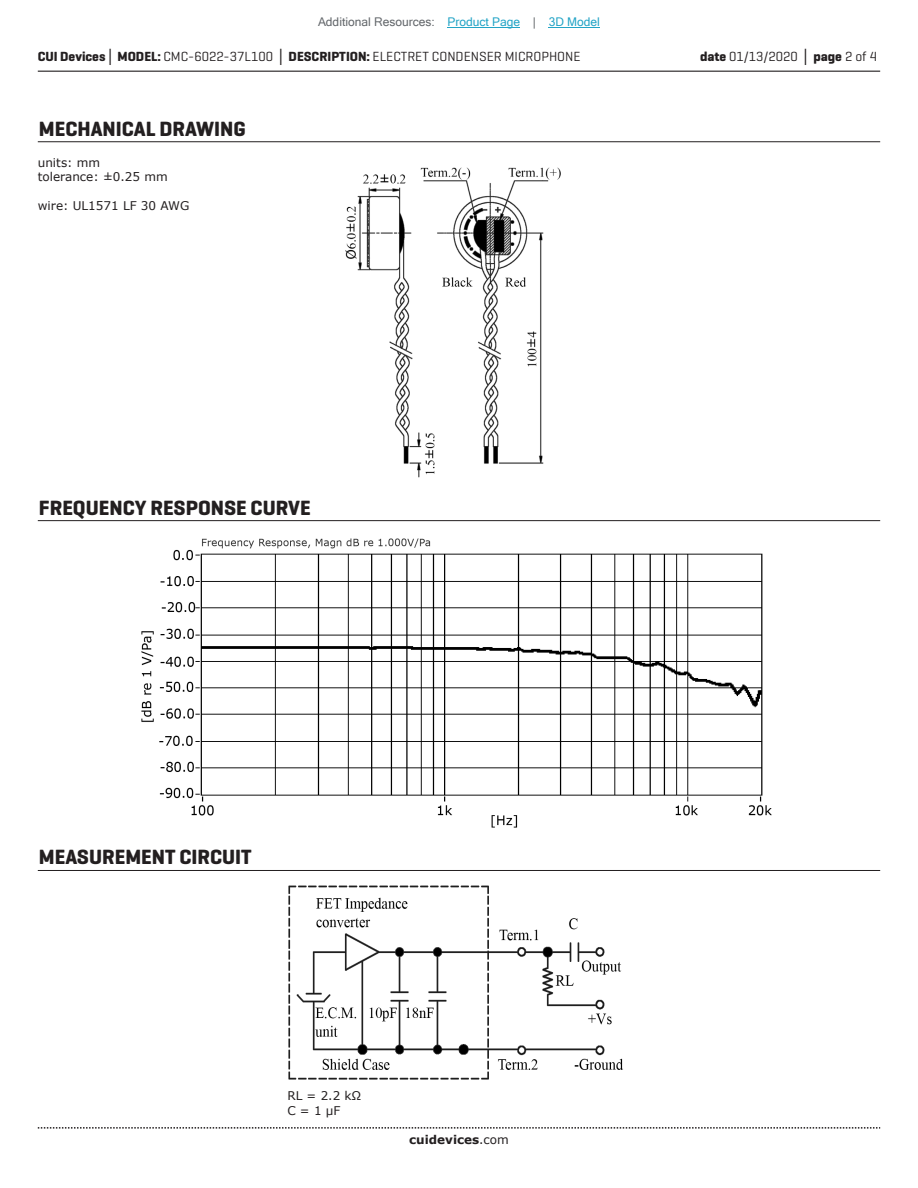
<style>
.page{position:relative;width:918px;height:1188px;background:#fff}
.page>*{position:absolute;margin:0;border:0;box-sizing:border-box;transform-origin:0 0}
.t1{font:700 21px "Geogrotesque";color:#231f20}
.t2{font:13.5px "Geogrotesque";color:#231f20}
.t3{font:12px/14.4px "Verdana";color:#231f20}
.t4{font:12px "Microsoft Sans Serif";color:#63676b}
.t5{font:700 12px "Verdana";color:#231f20}
.s1{color:#23a4c6}
.s2{font-weight:700}
.s3{font-family:"Verdana";font-weight:700}
.s4{font-weight:400}
</style>
<div class="page">
<hr style="left:38px;top:71px;width:842px;height:1px;background:#231f20">
<svg style="left:38px;top:1127px;width:842px;height:2px"></svg>
<hr style="left:38px;top:141px;width:842px;height:1px;background:#231f20">
<img style="left:345px;top:167px;width:216px;height:311px">
<hr style="left:38px;top:520px;width:842px;height:1px;background:#231f20">
<hr style="left:38px;top:870px;width:842px;height:1px;background:#231f20">
<img style="left:141px;top:538px;width:631px;height:290px">
<img style="left:288px;top:885px;width:335px;height:195px">
<hr style="left:448px;top:27px;width:72px;height:1px;background:#23a4c6">
<hr style="left:549px;top:27px;width:51px;height:1px;background:#23a4c6">
<p class="t4" style="left:318px;top:15px;width:283px">Additional Resources: <span class="s1">Product Page</span> | <span class="s1">3D Model</span></p>
<p class="t2" style="left:38px;top:48px;width:544px"><span class="s2">CUI Devices</span><span class="s3">│</span> <span class="s2">MODEL:</span> CMC-6022-37L100 <span class="s3">│</span> <span class="s2">DESCRIPTION:</span> ELECTRET CONDENSER MICROPHONE</p>
<p class="t2" style="left:700px;top:48px;width:179px"><span class="s2">date</span> 01/13/2020 <span class="s3">│</span> <span class="s2">page</span> 2 of 4</p>
<h1 class="t1" style="left:39px;top:116px;width:208px">MECHANICAL DRAWING</h1>
<p class="t3" style="left:38px;top:155px;width:131px">units: mm<br>tolerance: ±0.25 mm</p>
<p class="t3" style="left:38px;top:198px;width:153px">wire: UL1571 LF 30 AWG</p>
<h1 class="t1" style="left:39px;top:494px;width:273px">FREQUENCY RESPONSE CURVE</h1>
<h1 class="t1" style="left:39px;top:844px;width:214px">MEASUREMENT CIRCUIT</h1>
<p class="t3" style="left:287px;top:1089px;width:76px">RL = 2.2 kΩ<br>C = 1 µF</p>
<p class="t5" style="left:409px;top:1131px;width:101px">cuidevices<span class="s4">.com</span></p>
</div>
